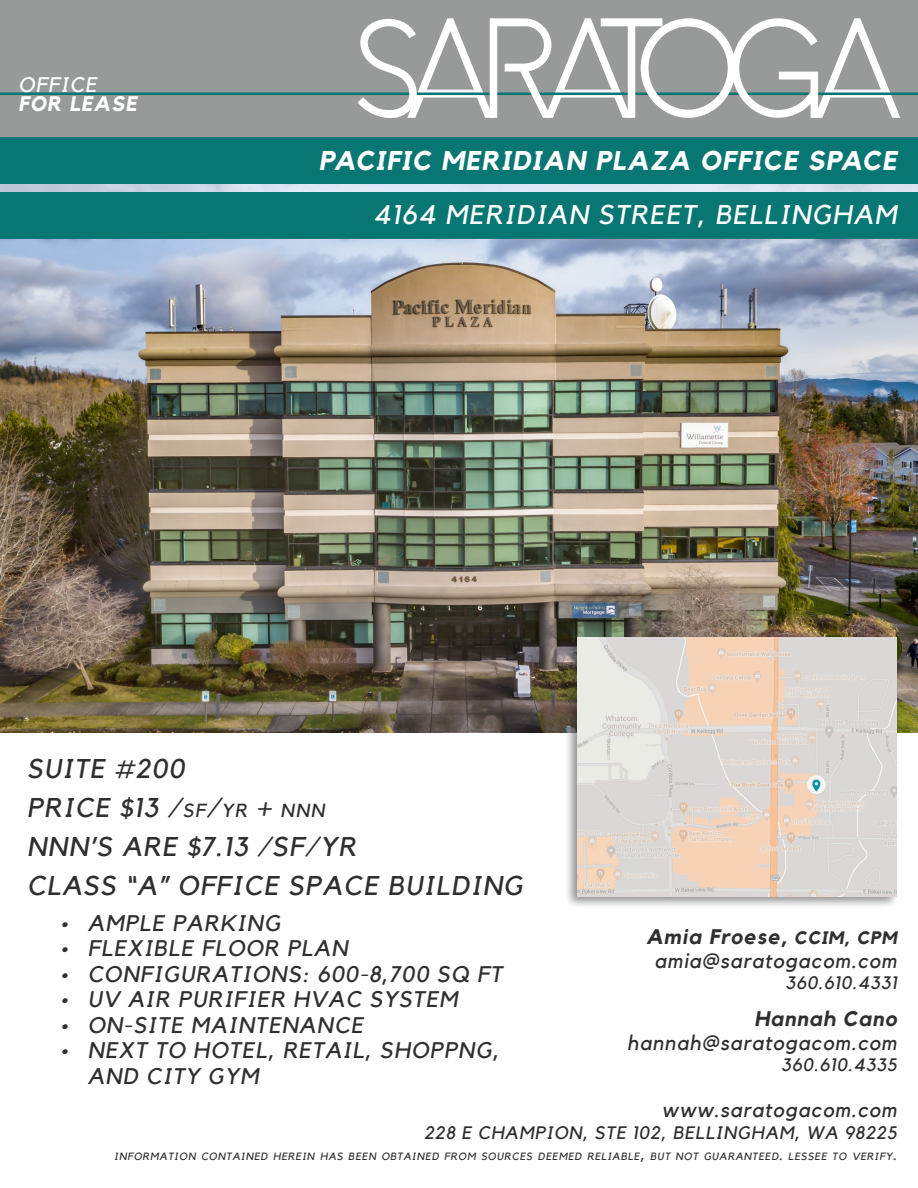
<style>
.page{position:relative;width:918px;height:1188px;background:#fff}
.page>*{position:absolute;margin:0;border:0;box-sizing:border-box;transform-origin:0 0}
.t1{font:italic 27px "Kollektif";letter-spacing:.05em;color:#2e2f2e}
.t2{font:italic 700 27px "Kollektif";letter-spacing:.05em;color:#fff}
.t3{font:italic 27px "Kollektif";letter-spacing:.05em;color:#fff}
.t4{font:italic 22.5px/25.5px "Kollektif";letter-spacing:.05em;color:#2e2f2e}
.t5{font:italic 21px "Kollektif";letter-spacing:.05em;color:#2e2f2e}
.t6{font:italic 700 21px "Kollektif";letter-spacing:.05em;color:#2e2f2e}
.t7{font:italic 700 21px "Kollektif";letter-spacing:.05em;color:#fff}
.t8{font:italic 21px "Kollektif";letter-spacing:.05em;color:#fff}
.t9{font:italic 18.9px "Kollektif";letter-spacing:.07em;color:#2e2f2e}
.t10{font:italic 18px "Kollektif";letter-spacing:.05em;color:#2e2f2e}
.t11{font:italic 10.5px "Kollektif";letter-spacing:.07em;color:#2e2f2e}
.s1{font-size:27px}
.s2{font-size:18px}
.s3{font-size:15px}
</style>
<div class="page">
<img style="left:0;top:239px;width:918px;height:493px">
<div style="left:0;top:0;width:918px;height:146px;background:#989999"></div>
<svg style="left:0;top:183px;width:918px;height:10px;background:#adcad4"></svg>
<div style="left:0;top:137px;width:918px;height:46px;background:#087672"></div>
<div style="left:0;top:193px;width:918px;height:46px;background:#087672"></div>
<hr style="left:0;top:93px;width:918px;height:2px;background:#007672">
<svg style="left:358px;top:18px;width:542px;height:100px"></svg>
<div style="left:564px;top:633px;width:336px;height:275px;background:#231f20;opacity:.49"></div>
<img style="left:578px;top:637px;width:319px;height:259px">
<p class="t8" style="left:19px;top:73px;width:80px">OFFICE</p>
<p class="t7" style="left:19px;top:91px;width:120px">FOR LEASE</p>
<p class="t2" style="left:319px;top:145px;width:579px">PACIFIC MERIDIAN PLAZA OFFICE SPACE</p>
<p class="t3" style="left:373px;top:198px;width:525px">4164 MERIDIAN STREET, BELLINGHAM</p>
<p class="t1" style="left:27px;top:753px;width:17px">SUITE</p>
<p class="t1" style="left:114px;top:753px;width:72px">#200</p>
<p class="t1" style="left:27px;top:792px;width:35px">PRICE</p>
<p class="t9" style="left:120px;top:799px;width:206px"><span class="s1">$13 /</span>SF<span class="s1">/</span>YR <span class="s1">+</span> NNN</p>
<p class="t1" style="left:27px;top:831px;width:22px">NNN</p>
<p class="t1" style="left:90px;top:831px;width:52px">’S ARE</p>
<p class="t1" style="left:187px;top:831px;width:151px">$7.13 /SF/YR</p>
<p class="t1" style="left:27px;top:870px;width:19px">CLASS</p>
<p class="t1" style="left:126px;top:870px;width:71px">“A” OFFICE</p>
<p class="t1" style="left:288px;top:870px;width:55px">SPACE</p>
<p class="t1" style="left:388px;top:870px;width:18px">BUILDING</p>
<p class="t4" style="left:61px;top:910px;width:221px">• AMPLE PARKING</p>
<p class="t4" style="left:61px;top:936px;width:289px">• FLEXIBLE FLOOR PLAN</p>
<p class="t4" style="left:61px;top:961px;width:443px">• CONFIGURATIONS: 600-8,700 SQ FT</p>
<p class="t4" style="left:61px;top:987px;width:399px">• UV AIR PURIFIER HVAC SYSTEM</p>
<p class="t4" style="left:61px;top:1012px;width:304px">• ON-SITE MAINTENANCE</p>
<p class="t4" style="left:88px;top:1038px;width:413px;text-indent:-27px">• NEXT TO HOTEL, RETAIL, SHOPPNG,<br>AND CITY GYM</p>
<p class="t6" style="left:646px;top:924px;width:252px">Amia Froese, <span class="s2">CCIM, CPM</span></p>
<p class="t5" style="left:655px;top:948px;width:244px">amia@saratogacom.com</p>
<p class="t10" style="left:785px;top:972px;width:113px">360.610.4331</p>
<p class="t6" style="left:754px;top:1006px;width:144px">Hannah Cano</p>
<p class="t5" style="left:627px;top:1030px;width:271px">hannah@saratogacom.com</p>
<p class="t10" style="left:781px;top:1054px;width:117px">360.610.4335</p>
<p class="t5" style="left:662px;top:1097px;width:236px">www.saratogacom.com</p>
<p class="t10" style="left:424px;top:1122px;width:474px">228 E CHAMPION, STE 102, BELLINGHAM, WA 98225</p>
<p class="t11" style="left:114px;top:1150px;width:784px">INFORMATION CONTAINED HEREIN HAS BEEN OBTAINED FROM SOURCES DEEMED RELIABLE<span class="s3">,</span> BUT NOT GUARANTEED<span class="s3">.</span> LESSEE TO VERIFY<span class="s3">.</span></p>
</div>
